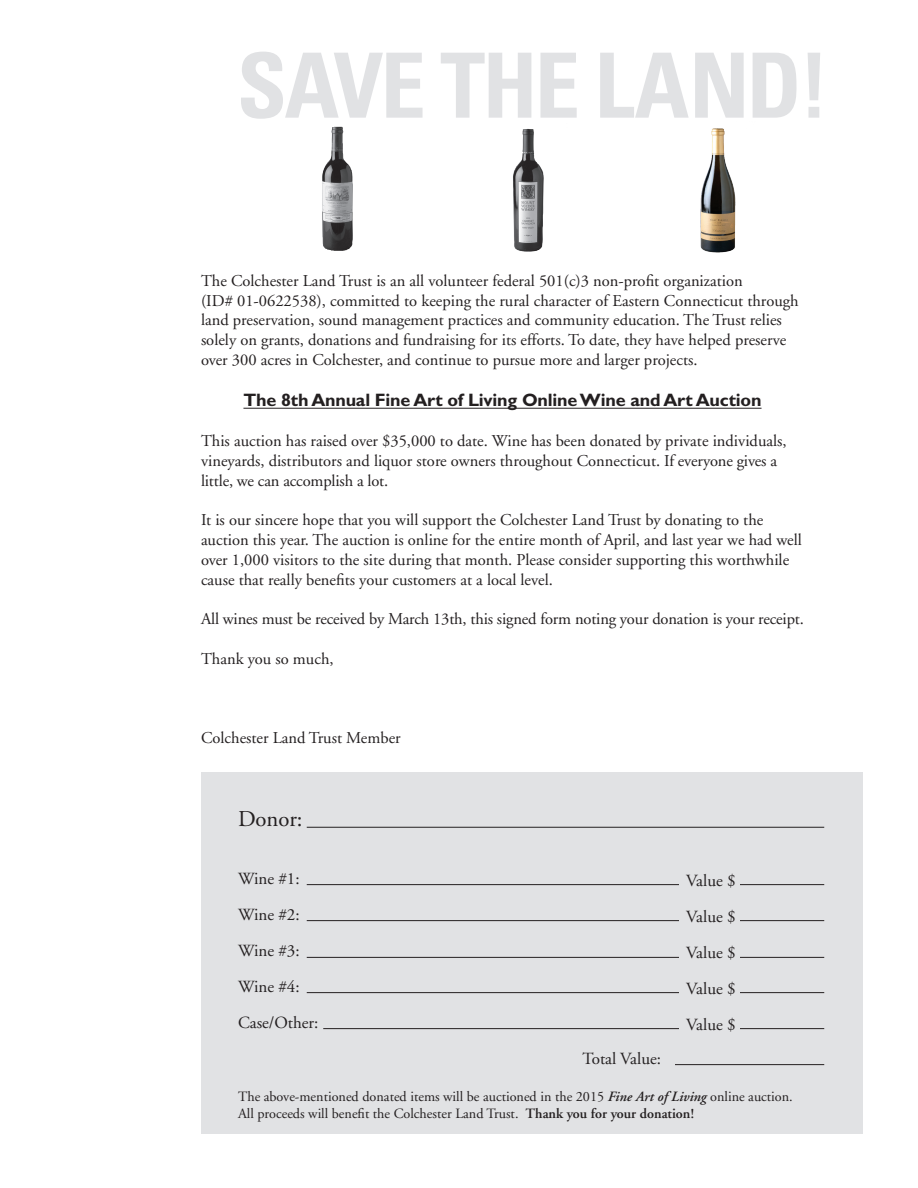
<style>
.page{position:relative;width:918px;height:1188px;background:#fff}
.page>*{position:absolute;margin:0;border:0;box-sizing:border-box;transform-origin:0 0}
.t1{font:700 condensed 90px "Univers";letter-spacing:-.03em;color:#e1e2e4}
.t2{font:22.65px "Adobe Garamond";color:#231f20}
.t3{font:700 18px "Gill Sans";letter-spacing:-.01em;color:#231f20}
.t4{font:16.95px "Adobe Garamond";color:#231f20}
.t5{font:16.5px/19.8px "Adobe Garamond";color:#231f20}
.t6{font:14.1px "Adobe Garamond";color:#231f20}
.s1{font-weight:600;font-style:italic}
.s2{font-weight:600}
</style>
<div class="page">
<img style="left:322px;top:127px;width:31px;height:124px">
<img style="left:700px;top:128px;width:36px;height:125px">
<img style="left:513px;top:129px;width:31px;height:123px">
<hr style="left:243px;top:408px;width:519px;height:1px;background:#231f20">
<div style="left:201px;top:772px;width:661px;height:362px;background:#e1e2e4"></div>
<hr style="left:307px;top:827px;width:517px;height:1px;background:#231f20">
<hr style="left:307px;top:884px;width:517px;height:1px;background:#231f20">
<hr style="left:307px;top:920px;width:517px;height:1px;background:#231f20">
<hr style="left:307px;top:957px;width:517px;height:1px;background:#231f20">
<hr style="left:307px;top:992px;width:517px;height:1px;background:#231f20">
<hr style="left:323px;top:1028px;width:501px;height:1px;background:#231f20">
<hr style="left:675px;top:1064px;width:149px;height:1px;background:#231f20">
<div style="left:679px;top:868px;width:61px;height:184px;background:#e1e2e4"></div>
<p class="t1" style="left:237px;top:30px;width:593px">SAVE THE LAND!</p>
<p class="t5" style="left:201px;top:271px;width:599px">The Colchester Land Trust is an all volunteer federal 501(c)3 non-profit organization<br>(ID# 01-0622538), committed to keeping the rural character of Eastern Connecticut through land preservation, sound management practices and community education. The Trust relies solely on grants, donations and fundraising for its efforts. To date, they have helped preserve over 300 acres in Colchester, and continue to pursue more and larger projects.</p>
<p class="t3" style="left:243px;top:390px;width:520px">The 8th Annual Fine Art of Living Online Wine and Art Auction</p>
<p class="t5" style="left:201px;top:431px;width:587px">This auction has raised over $35,000 to date. Wine has been donated by private individuals, vineyards, distributors and liquor store owners throughout Connecticut. If everyone gives a little, we can accomplish a lot.</p>
<p class="t5" style="left:201px;top:511px;width:602px">It is our sincere hope that you will support the Colchester Land Trust by donating to the auction this year. The auction is online for the entire month of April, and last year we had well over 1,000 visitors to the site during that month. Please consider supporting this worthwhile cause that really benefits your customers at a local level.</p>
<p class="t5" style="left:201px;top:610px;width:604px">All wines must be received by March 13th, this signed form noting your donation is your receipt.</p>
<p class="t5" style="left:201px;top:649px;width:134px">Thank you so much,</p>
<p class="t5" style="left:201px;top:728px;width:201px">Colchester Land Trust Member</p>
<p class="t2" style="left:238px;top:807px;width:66px">Donor:</p>
<p class="t4" style="left:238px;top:869px;width:63px">Wine #1:</p>
<p class="t4" style="left:238px;top:905px;width:63px">Wine #2:</p>
<p class="t4" style="left:238px;top:941px;width:63px">Wine #3:</p>
<p class="t4" style="left:238px;top:977px;width:63px">Wine #4:</p>
<p class="t4" style="left:238px;top:1013px;width:82px">Case/Other:</p>
<p class="t4" style="left:686px;top:872px;width:51px">Value $</p>
<p class="t4" style="left:686px;top:908px;width:51px">Value $</p>
<p class="t4" style="left:686px;top:944px;width:51px">Value $</p>
<p class="t4" style="left:686px;top:980px;width:51px">Value $</p>
<p class="t4" style="left:686px;top:1016px;width:51px">Value $</p>
<p class="t4" style="left:583px;top:1049px;width:80px">Total Value:</p>
<p class="t6" style="left:238px;top:1089px;width:556px">The above-mentioned donated items will be auctioned in the 2015 <span class="s1">Fine Art of Living</span> online auction.</p>
<p class="t6" style="left:238px;top:1106px;width:458px">All proceeds will benefit the Colchester Land Trust. <span class="s2">Thank you for your donation!</span></p>
</div>
